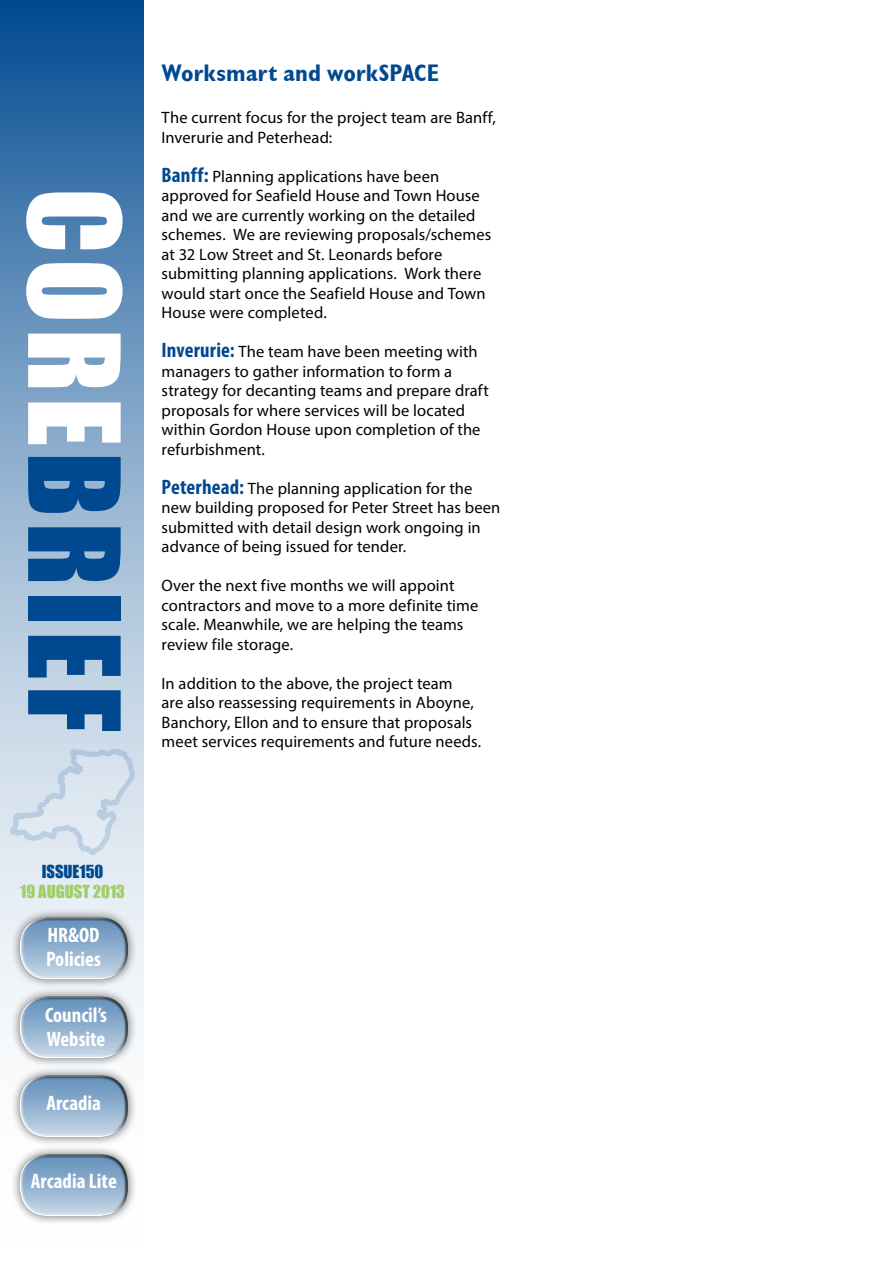
<style>
.page{position:relative;width:893px;height:1263px;background:#fff}
.page>*{position:absolute;margin:0;border:0;box-sizing:border-box;transform-origin:0 0}
.t1{font:117px "Impact";letter-spacing:.05em;color:#004990}
.t2{font:700 condensed 24px "Gill Sans";letter-spacing:.01em;color:#004990}
.t3{font:700 condensed 21px/24px "Myriad Pro";color:#fff}
.t4{font:16.5px/19.5px "Myriad Pro";letter-spacing:.005em;color:#000}
.t5{font:16.5px "Impact";color:#a0cf67}
.t6{font:16.5px "Impact";color:#004990}
.s1{color:#fff}
.s2{font-weight:700;font-stretch:condensed;font-size:21px;color:#004990}
</style>
<div class="page">
<svg style="left:0;top:0;width:143px;height:1024px;background:#7ca1c5"></svg>
<svg style="left:9px;top:747px;width:127px;height:110px;background:#d4e0ec"></svg>
<div style="left:11px;top:908px;width:127px;height:81px;background:#000;opacity:.58"></div>
<div style="left:18px;top:919px;width:98px;height:63px;background:#fff;opacity:.75"></div>
<div style="left:28px;top:917px;width:101px;height:61px;background:#000;opacity:.75"></div>
<div style="left:11px;top:987px;width:127px;height:81px;background:#000;opacity:.58"></div>
<div style="left:19px;top:997px;width:97px;height:64px;background:#fff;opacity:.75"></div>
<div style="left:27px;top:996px;width:103px;height:61px;background:#000;opacity:.75"></div>
<div style="left:11px;top:1066px;width:127px;height:81px;background:#000;opacity:.58"></div>
<div style="left:20px;top:1076px;width:96px;height:64px;background:#fff;opacity:.75"></div>
<div style="left:27px;top:1075px;width:104px;height:61px;background:#000;opacity:.75"></div>
<div style="left:11px;top:1145px;width:127px;height:81px;background:#000;opacity:.58"></div>
<div style="left:20px;top:1155px;width:96px;height:63px;background:#fff;opacity:.75"></div>
<div style="left:27px;top:1154px;width:104px;height:61px;background:#000;opacity:.75"></div>
<h1 class="t1" style="left:165px;top:188px;width:545px;rotate:90deg"><span class="s1">CORE</span>BRIEF</h1>
<h2 class="t2" style="left:162px;top:59px;width:279px">Worksmart and workSPACE</h2>
<p class="t4" style="left:162px;top:107px;width:336px">The current focus for the project team are Banff,<br>Inverurie and Peterhead:</p>
<p class="t4" style="left:162px;top:166px;width:331px"><span class="s2">Banff:</span> Planning applications have been approved for Seafield House and Town House and we are currently working on the detailed schemes. We are reviewing proposals/schemes at 32 Low Street and St. Leonards before submitting planning applications. Work there would start once the Seafield House and Town House were completed.</p>
<p class="t4" style="left:162px;top:341px;width:329px"><span class="s2">Inverurie:</span> The team have been meeting with managers to gather information to form a strategy for decanting teams and prepare draft proposals for where services will be located within Gordon House upon completion of the refurbishment.</p>
<p class="t4" style="left:162px;top:478px;width:340px"><span class="s2">Peterhead:</span> The planning application for the new building proposed for Peter Street has been submitted with detail design work ongoing in advance of being issued for tender.</p>
<p class="t4" style="left:162px;top:575px;width:318px">Over the next five months we will appoint contractors and move to a more definite time scale. Meanwhile, we are helping the teams review file storage.</p>
<p class="t4" style="left:162px;top:673px;width:321px">In addition to the above, the project team<br>are also reassessing requirements in Aboyne, Banchory, Ellon and to ensure that proposals meet services requirements and future needs.</p>
<p class="t6" style="left:42px;top:859px;width:63px">ISSUE150</p>
<p class="t5" style="left:20px;top:878px;width:106px">19 AUGUST 2013</p>
<p class="t3" style="left:46px;top:923px;width:56px">HR&amp;OD<br>Policies</p>
<p class="t3" style="left:45px;top:1003px;width:63px">Council’s<br>Website</p>
<p class="t3" style="left:47px;top:1090px;width:56px">Arcadia</p>
<p class="t3" style="left:31px;top:1169px;width:87px">Arcadia Lite</p>
</div>
